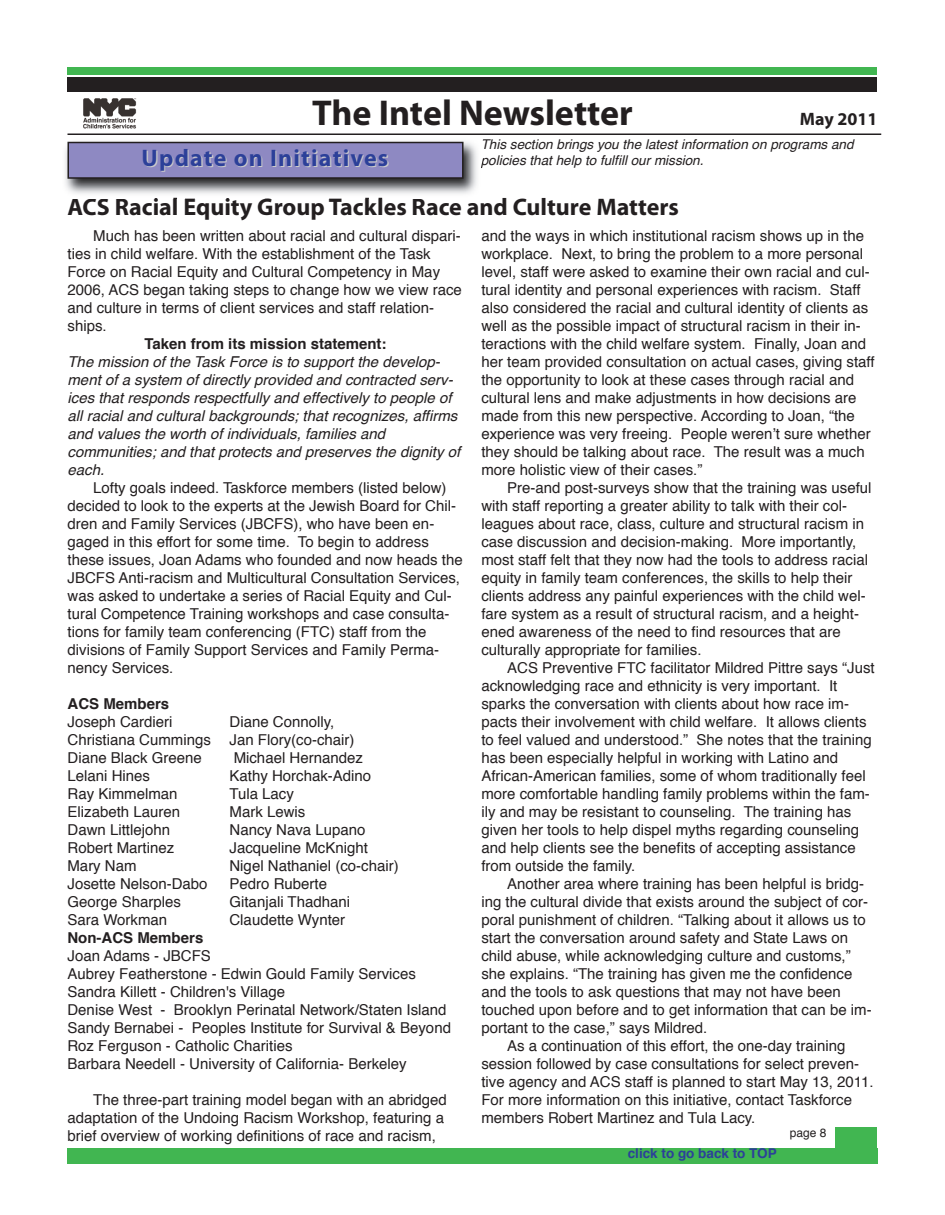
<style>
.page{position:relative;width:945px;height:1215px;background:#fff}
.page>*{position:absolute;margin:0;border:0;box-sizing:border-box;transform-origin:0 0}
.t1{font:700 36px "Myriad Pro";color:#231f20}
.t2{font:700 24px "Myriad Pro";color:#231f20}
.t3{font:700 24px "Myriad Pro";letter-spacing:.05em;color:#2c4099}
.t4{font:700 18px "Myriad Pro";color:#231f20}
.t5{font:15px/18px "Helvetica";color:#231f20}
.t6{font:italic 15px/18px "Helvetica";color:#231f20}
.t7{font:700 15px "Helvetica";color:#231f20}
.t8{font:italic 13.5px/16.2px "Helvetica";color:#231f20}
.t9{font:700 13.5px "Helvetica";color:#2c4099}
.t10{font:12px "Helvetica";color:#231f20}
</style>
<div class="page">
<div style="left:68px;top:68px;width:810px;height:7px;background:#41b651"></div>
<div style="left:68px;top:77px;width:810px;height:15px;background:#231f20"></div>
<hr style="left:68px;top:134px;width:813px;height:1px;background:#231f20">
<img style="left:83px;top:98px;width:54px;height:31px">
<div style="left:68px;top:1148px;width:810px;height:15px;background:#41b651"></div>
<div style="left:836px;top:1128px;width:42px;height:20px;background:#41b651"></div>
<img style="left:65px;top:140px;width:418px;height:58px">
<svg style="left:481px;top:157px;width:2px;height:11px"></svg>
<img style="left:154px;top:198px;width:76px;height:1px">
<div style="left:68px;top:142px;width:395px;height:36px;background:#8e89c2"></div>
<div style="left:68px;top:142px;width:396px;height:37px;border:2px solid #231f20"></div>
<h1 class="t1" style="left:312px;top:99px;width:322px">The Intel Newsletter</h1>
<p class="t4" style="left:800px;top:112px;width:79px">May 2011</p>
<h2 class="t3" style="left:142px;top:149px;width:248px">Update on Initiatives</h2>
<p class="t8" style="left:481px;top:137px;width:374px">This section brings you the latest information on programs and policies that help to fulfill our mission.</p>
<h2 class="t2" style="left:68px;top:198px;width:613px">ACS Racial Equity Group Tackles Race and Culture Matters</h2>
<p class="t5" style="left:68px;top:228px;width:396px;text-indent:26px">Much has been written about racial and cultural dispari&shy;ties in child welfare. With the establishment of the Task Force on Racial Equity and Cultural Competency in May 2006, ACS began taking steps to change how we view race and culture in terms of client services and staff relation&shy;ships.</p>
<p class="t7" style="left:144px;top:337px;width:244px">Taken from its mission statement:</p>
<p class="t6" style="left:68px;top:354px;width:394px">The mission of the Task Force is to support the develop&shy;ment of a system of directly provided and contracted serv&shy;ices that responds respectfully and effectively to people of all racial and cultural backgrounds; that recognizes, affirms and values the worth of individuals, families and communities; and that protects and preserves the dignity of each.</p>
<p class="t5" style="left:68px;top:480px;width:397px;text-indent:26px">Lofty goals indeed. Taskforce members (listed below) decided to look to the experts at the Jewish Board for Chil&shy;dren and Family Services (JBCFS), who have been en&shy;gaged in this effort for some time. To begin to address these issues, Joan Adams who founded and now heads the JBCFS Anti-racism and Multicultural Consultation Services, was asked to undertake a series of Racial Equity and Cul&shy;tural Competence Training workshops and case consulta&shy;tions for family team conferencing (FTC) staff from the divisions of Family Support Services and Family Perma&shy;nency Services.</p>
<p class="t7" style="left:68px;top:697px;width:103px">ACS Members</p>
<p class="t5" style="left:68px;top:714px;width:107px">Joseph Cardieri</p>
<p class="t5" style="left:68px;top:714px;width:289px;text-indent:162px">Diane Connolly,<br>Christiana Cummings Jan Flory(co-chair)<br>Diane Black Greene</p>
<p class="t5" style="left:234px;top:750px;width:131px">Michael Hernandez</p>
<p class="t5" style="left:68px;top:768px;width:84px">Lelani Hines</p>
<p class="t5" style="left:230px;top:768px;width:143px">Kathy Horchak-Adino</p>
<p class="t5" style="left:68px;top:786px;width:112px">Ray Kimmelman</p>
<p class="t5" style="left:230px;top:786px;width:66px">Tula Lacy</p>
<p class="t5" style="left:68px;top:804px;width:114px">Elizabeth Lauren</p>
<p class="t5" style="left:230px;top:804px;width:77px">Mark Lewis</p>
<p class="t5" style="left:68px;top:822px;width:104px">Dawn Littlejohn</p>
<p class="t5" style="left:230px;top:822px;width:137px">Nancy Nava Lupano</p>
<p class="t5" style="left:68px;top:840px;width:108px">Robert Martinez</p>
<p class="t5" style="left:230px;top:840px;width:140px">Jacqueline McKnight</p>
<p class="t5" style="left:68px;top:858px;width:71px">Mary Nam</p>
<p class="t5" style="left:229px;top:858px;width:171px">Nigel Nathaniel (co-chair)</p>
<p class="t5" style="left:68px;top:876px;width:142px">Josette Nelson-Dabo</p>
<p class="t5" style="left:230px;top:876px;width:99px">Pedro Ruberte</p>
<p class="t5" style="left:68px;top:894px;width:115px">George Sharples</p>
<p class="t5" style="left:229px;top:894px;width:122px">Gitanjali Thadhani</p>
<p class="t5" style="left:67px;top:912px;width:101px">Sara Workman</p>
<p class="t5" style="left:229px;top:912px;width:117px">Claudette Wynter</p>
<p class="t7" style="left:67px;top:931px;width:137px">Non-ACS Members</p>
<p class="t5" style="left:67px;top:948px;width:385px">Joan Adams - JBCFS<br>Aubrey Featherstone - Edwin Gould Family Services Sandra Killett - Children's Village<br>Denise West - Brooklyn Perinatal Network/Staten Island Sandy Bernabei - Peoples Institute for Survival &amp; Beyond Roz Ferguson - Catholic Charities<br>Barbara Needell - University of California- Berkeley</p>
<p class="t5" style="left:67px;top:1092px;width:381px;text-indent:26px">The three-part training model began with an abridged adaptation of the Undoing Racism Workshop, featuring a brief overview of working definitions of race and racism,</p>
<p class="t5" style="left:481px;top:228px;width:395px">and the ways in which institutional racism shows up in the workplace. Next, to bring the problem to a more personal level, staff were asked to examine their own racial and cul&shy;tural identity and personal experiences with racism. Staff also considered the racial and cultural identity of clients as well as the possible impact of structural racism in their in&shy;teractions with the child welfare system. Finally, Joan and her team provided consultation on actual cases, giving staff the opportunity to look at these cases through racial and cultural lens and make adjustments in how decisions are made from this new perspective. According to Joan, “the experience was very freeing. People weren’t sure whether they should be talking about race. The result was a much more holistic view of their cases.”</p>
<p class="t5" style="left:481px;top:480px;width:392px;text-indent:26px">Pre-and post-surveys show that the training was useful with staff reporting a greater ability to talk with their col&shy;leagues about race, class, culture and structural racism in case discussion and decision-making. More importantly, most staff felt that they now had the tools to address racial equity in family team conferences, the skills to help their clients address any painful experiences with the child wel&shy;fare system as a result of structural racism, and a height&shy;ened awareness of the need to find resources that are culturally appropriate for families.</p>
<p class="t5" style="left:481px;top:660px;width:395px;text-indent:26px">ACS Preventive FTC facilitator Mildred Pittre says “Just acknowledging race and ethnicity is very important. It sparks the conversation with clients about how race im&shy;pacts their involvement with child welfare. It allows clients to feel valued and understood.” She notes that the training has been especially helpful in working with Latino and African-American families, some of whom traditionally feel more comfortable handling family problems within the fam&shy;ily and may be resistant to counseling. The training has given her tools to help dispel myths regarding counseling and help clients see the benefits of accepting assistance from outside the family.</p>
<p class="t5" style="left:507px;top:876px;width:358px">Another area where training has been helpful is bridg-</p>
<p class="t5" style="left:481px;top:894px;width:388px">ing the cultural divide that exists around the subject of cor-</p>
<p class="t5" style="left:481px;top:912px;width:386px">poral punishment of children. “Talking about it allows us to</p>
<p class="t5" style="left:481px;top:930px;width:368px">start the conversation around safety and State Laws on</p>
<p class="t5" style="left:481px;top:948px;width:371px">child abuse, while acknowledging culture and customs,”</p>
<p class="t5" style="left:481px;top:966px;width:373px">she explains. “The training has given me the confidence</p>
<p class="t5" style="left:481px;top:984px;width:361px">and the tools to ask questions that may not have been</p>
<p class="t5" style="left:481px;top:1002px;width:392px">touched upon before and to get information that can be im-</p>
<p class="t5" style="left:481px;top:1020px;width:227px">portant to the case,” says Mildred.</p>
<p class="t5" style="left:507px;top:1038px;width:340px">As a continuation of this effort, the one-day training</p>
<p class="t5" style="left:481px;top:1056px;width:379px">session followed by case consultations for select preven-</p>
<p class="t5" style="left:481px;top:1074px;width:394px">tive agency and ACS staff is planned to start May 13, 2011.</p>
<p class="t5" style="left:481px;top:1092px;width:372px">For more information on this initiative, contact Taskforce</p>
<p class="t5" style="left:481px;top:1110px;width:276px">members Robert Martinez and Tula Lacy.</p>
<p class="t9" style="left:628px;top:1147px;width:151px">click to go back to TOP</p>
<p class="t10" style="left:790px;top:1128px;width:38px">page 8</p>
</div>
